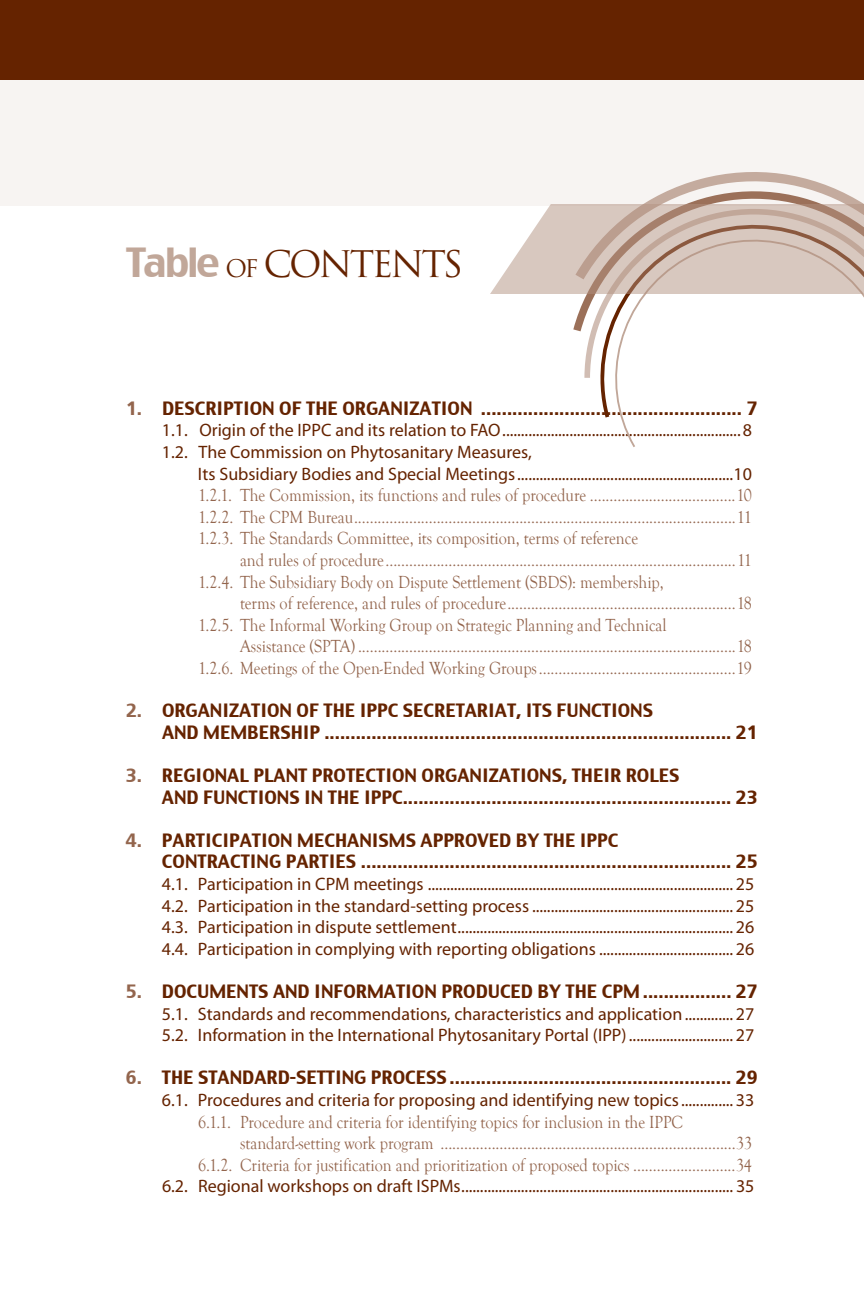
<style>
.page{position:relative;width:864px;height:1296px;background:#fff}
.page>*{position:absolute;margin:0;border:0;box-sizing:border-box;transform-origin:0 0}
.t1{font:35.8px "Trajan";letter-spacing:-.08em;color:#652300}
.t2{font:18px/21.6px "Goudy Old Style T";color:#93654d;scale:.9 1}
.t3{font:18px/21.6px "Myriad Pro";color:#652300}
.t4{font:18px/21.6px "Charcoal CY";color:#652300}
.s1{font-family:"Charcoal CY";font-size:39.4px;color:#c1a799}
.s2{font-size:23.8px}
.s3{color:#93654d}
</style>
<div class="page">
<div style="left:0;top:0;width:864px;height:86px;background:#652300"></div>
<div style="left:0;top:80px;width:864px;height:126px;background:#f7f4f2"></div>
<svg style="left:575px;top:172px;width:289px;height:275px"></svg>
<svg style="left:490px;top:204px;width:374px;height:90px;background:#d4c2b8"></svg>
<h1 class="t1" style="left:126px;top:243px;width:339px"><span class="s1">Table</span> <span class="s2">OF</span> CONTENTS</h1>
<p class="t4" style="left:126px;top:397px;width:633px"><span class="s3">1.</span> DESCRIPTION OF THE ORGANIZATION .................................................. 7</p>
<p class="t3" style="left:162px;top:419px;width:592px">1.1. Origin of the IPPC and its relation to FAO................................................................8<br>1.2. The Commission on Phytosanitary Measures,</p>
<p class="t3" style="left:198px;top:463px;width:555px">Its Subsidiary Bodies and Special Meetings..........................................................10</p>
<p class="t2" style="left:198px;top:485px;width:617px;text-align:justify">1.2.1. The Commission, its functions and rules of procedure .....................................10<br>1.2.2. The CPM Bureau.................................................................................................11<br>1.2.3. The Standards Committee, its composition, terms of reference</p>
<p class="t2" style="left:198px;top:550px;width:617px;text-indent:42px">and rules of procedure.........................................................................................11<br>1.2.4. The Subsidiary Body on Dispute Settlement (SBDS): membership,</p>
<p class="t2" style="left:198px;top:593px;width:617px;text-indent:42px">terms of reference, and rules of procedure..........................................................18<br>1.2.5. The Informal Working Group on Strategic Planning and Technical</p>
<p class="t2" style="left:198px;top:636px;width:617px;text-align:right">Assistance (SPTA) ................................................................................................18<br>1.2.6. Meetings of the Open-Ended Working Groups..................................................19</p>
<p class="t4" style="left:162px;top:699px;width:597px;text-indent:-36px"><span class="s3">2.</span> ORGANIZATION OF THE IPPC SECRETARIAT, ITS FUNCTIONS<br>AND MEMBERSHIP .............................................................................. 21</p>
<p class="t4" style="left:162px;top:764px;width:597px;text-indent:-36px"><span class="s3">3.</span> REGIONAL PLANT PROTECTION ORGANIZATIONS, THEIR ROLES<br>AND FUNCTIONS IN THE IPPC............................................................... 23</p>
<p class="t4" style="left:162px;top:829px;width:597px;text-indent:-36px"><span class="s3">4.</span> PARTICIPATION MECHANISMS APPROVED BY THE IPPC<br>CONTRACTING PARTIES ....................................................................... 25</p>
<p class="t3" style="left:162px;top:873px;width:594px;text-align:justify">4.1. Participation in CPM meetings .................................................................................. 25<br>4.2. Participation in the standard-setting process ...................................................... 25<br>4.3. Participation in dispute settlement.......................................................................... 26<br>4.4. Participation in complying with reporting obligations .................................... 26</p>
<p class="t4" style="left:126px;top:980px;width:633px"><span class="s3">5.</span> DOCUMENTS AND INFORMATION PRODUCED BY THE CPM ................. 27</p>
<p class="t3" style="left:162px;top:1003px;width:594px">5.1. Standards and recommendations, characteristics and application............. 27<br>5.2. Information in the International Phytosanitary Portal (IPP)............................ 27</p>
<p class="t4" style="left:126px;top:1067px;width:633px"><span class="s3">6.</span> THE STANDARD-SETTING PROCESS ...................................................... 29</p>
<p class="t3" style="left:162px;top:1089px;width:594px">6.1. Procedures and criteria for proposing and identifying new topics.............. 33</p>
<p class="t2" style="left:198px;top:1111px;width:541px">6.1.1. Procedure and criteria for identifying topics for inclusion in the IPPC</p>
<p class="t2" style="left:240px;top:1133px;width:571px">standard-setting work program ...........................................................................33</p>
<p class="t2" style="left:198px;top:1155px;width:617px">6.1.2. Criteria for justification and prioritization of proposed topics ..........................34</p>
<p class="t3" style="left:162px;top:1175px;width:594px">6.2. Regional workshops on draft ISPMs......................................................................... 35</p>
</div>
